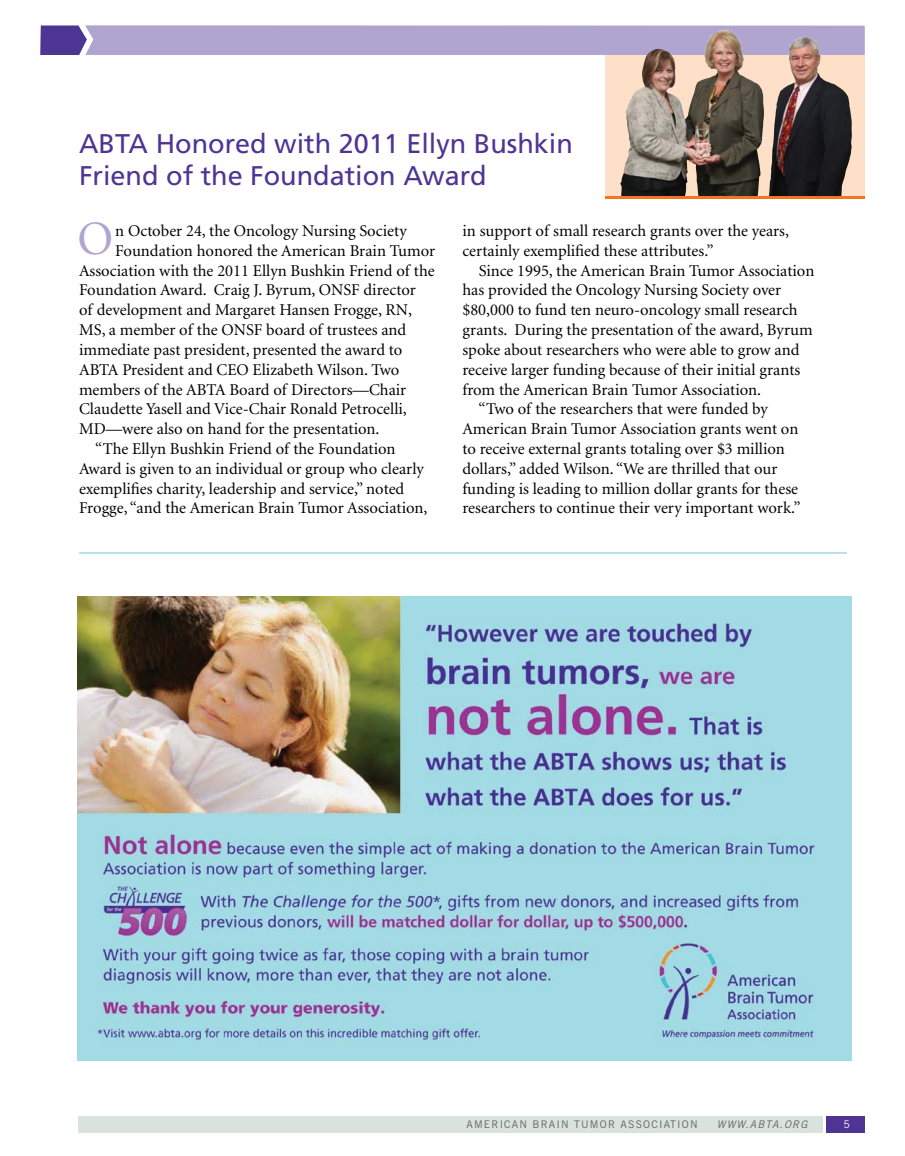
<style>
.page{position:relative;width:905px;height:1156px;background:#fff}
.page>*{position:absolute;margin:0;border:0;box-sizing:border-box;transform-origin:0 0}
.t1{font:48px "Minion";color:#b0a5d1}
.t2{font:27px/32.4px "Frutiger";color:#4e3594}
.t3{font:16.5px/19.8px "Minion";color:#000}
.t4{font:10.5px "Trade Gothic";letter-spacing:.11em;color:#636466}
.t5{font:italic 10.5px "Trade Gothic";letter-spacing:.195em;color:#636466}
.t6{font:10.5px "Trade Gothic";color:#fff}
</style>
<div class="page">
<div style="left:78px;top:1116px;width:744px;height:16px;background:#d9e2db"></div>
<div style="left:825px;top:1116px;width:39px;height:16px;background:#4e3594"></div>
<svg style="left:605px;top:28px;width:260px;height:168px;background:#7f6e64"></svg>
<svg style="left:40px;top:26px;width:824px;height:29px;background:#ab9eca"></svg>
<img style="left:620px;top:30px;width:103px;height:154px">
<hr style="left:605px;top:196px;width:260px;height:3px;background:#f47421">
<img style="left:78px;top:596px;width:773px;height:464px">
<hr style="left:79px;top:552px;width:768px;height:2px;background:#a2dada">
<h2 class="t2" style="left:79px;top:127px;width:495px">ABTA Honored with 2011 Ellyn Bushkin<br>Friend of the Foundation Award</h2>
<h1 class="t1" style="left:78px;top:215px;width:37px">O</h1>
<p class="t3" style="left:115px;top:221px;width:293px">n October 24, the Oncology Nursing Society</p>
<p class="t3" style="left:115px;top:241px;width:321px">Foundation honored the American Brain Tumor</p>
<p class="t3" style="left:79px;top:261px;width:357px">Association with the 2011 Ellyn Bushkin Friend of the</p>
<p class="t3" style="left:79px;top:281px;width:338px">Foundation Award. Craig J. Byrum, ONSF director</p>
<p class="t3" style="left:79px;top:301px;width:334px">of development and Margaret Hansen Frogge, RN,</p>
<p class="t3" style="left:79px;top:320px;width:329px">MS, a member of the ONSF board of trustees and</p>
<p class="t3" style="left:79px;top:340px;width:325px">immediate past president, presented the award to</p>
<p class="t3" style="left:79px;top:360px;width:322px">ABTA President and CEO Elizabeth Wilson. Two</p>
<p class="t3" style="left:79px;top:380px;width:329px">members of the ABTA Board of Directors—Chair</p>
<p class="t3" style="left:79px;top:400px;width:329px">Claudette Yasell and Vice-Chair Ronald Petrocelli,</p>
<p class="t3" style="left:79px;top:419px;width:302px">MD—were also on hand for the presentation.</p>
<p class="t3" style="left:95px;top:439px;width:302px">“The Ellyn Bushkin Friend of the Foundation</p>
<p class="t3" style="left:79px;top:459px;width:346px">Award is given to an individual or group who clearly</p>
<p class="t3" style="left:79px;top:479px;width:327px">exemplifies charity, leadership and service,” noted</p>
<p class="t3" style="left:79px;top:499px;width:350px">Frogge, “and the American Brain Tumor Association,</p>
<p class="t3" style="left:462px;top:221px;width:328px">in support of small research grants over the years, certainly exemplified these attributes.”</p>
<p class="t3" style="left:478px;top:261px;width:337px">Since 1995, the American Brain Tumor Association</p>
<p class="t3" style="left:462px;top:281px;width:320px">has provided the Oncology Nursing Society over</p>
<p class="t3" style="left:462px;top:301px;width:337px">$80,000 to fund ten neuro-oncology small research</p>
<p class="t3" style="left:462px;top:320px;width:352px">grants. During the presentation of the award, Byrum</p>
<p class="t3" style="left:462px;top:340px;width:338px">spoke about researchers who were able to grow and</p>
<p class="t3" style="left:462px;top:360px;width:339px">receive larger funding because of their initial grants</p>
<p class="t3" style="left:462px;top:380px;width:300px">from the American Brain Tumor Association.</p>
<p class="t3" style="left:478px;top:400px;width:291px">“Two of the researchers that were funded by</p>
<p class="t3" style="left:462px;top:419px;width:337px">American Brain Tumor Association grants went on</p>
<p class="t3" style="left:462px;top:439px;width:324px">to receive external grants totaling over $3 million</p>
<p class="t3" style="left:462px;top:459px;width:316px">dollars,” added Wilson. “We are thrilled that our</p>
<p class="t3" style="left:462px;top:479px;width:337px">funding is leading to million dollar grants for these</p>
<p class="t3" style="left:462px;top:499px;width:339px">researchers to continue their very important work.”</p>
<p class="t4" style="left:466px;top:1118px;width:233px">AMERICAN BRAIN TUMOR ASSOCIATION</p>
<p class="t5" style="left:716px;top:1118px;width:92px">WWW.ABTA.ORG</p>
<p class="t6" style="left:843px;top:1118px;width:8px">5</p>
</div>
